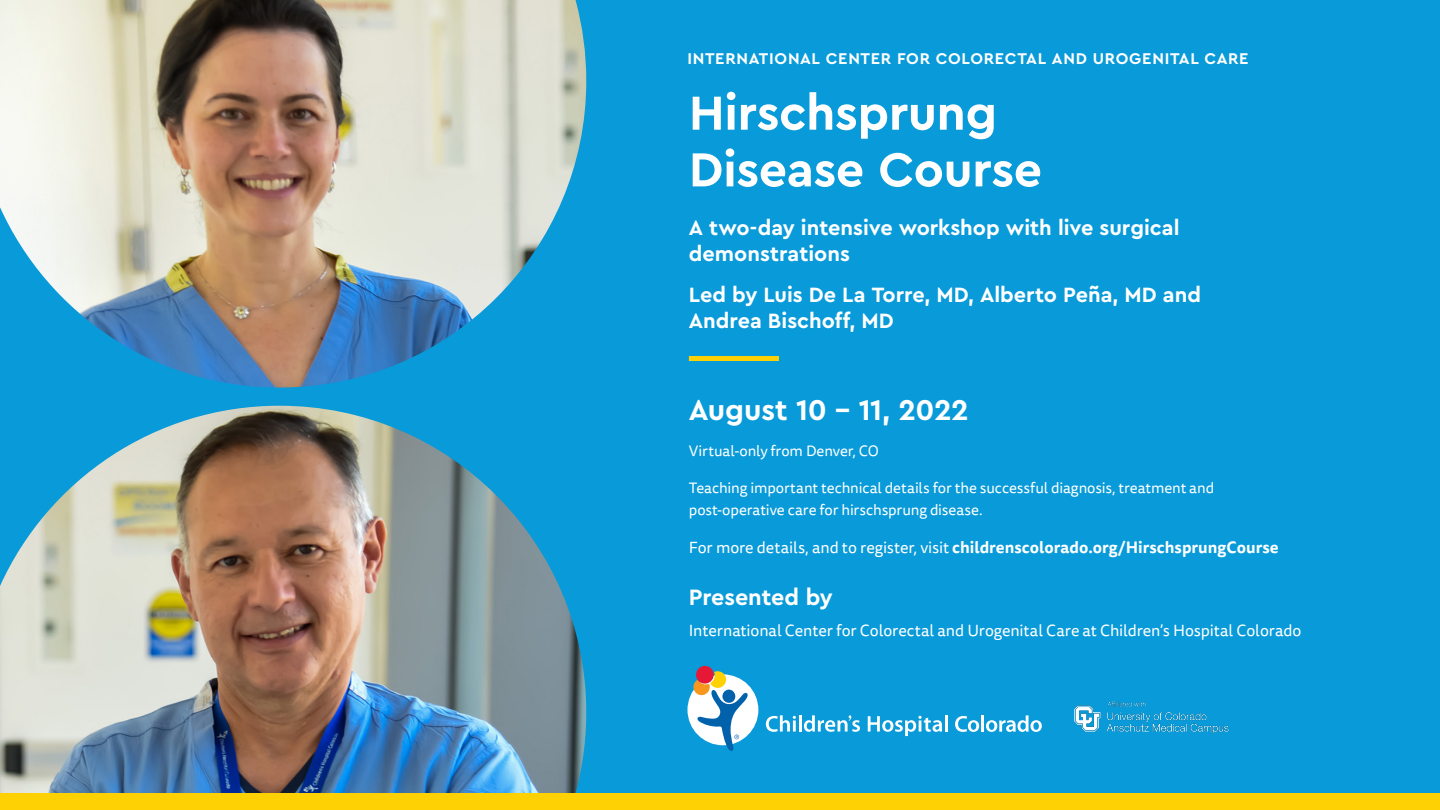
<style>
.page{position:relative;width:1440px;height:810px;background:#089ad9}
.page>*{position:absolute;margin:0;border:0;box-sizing:border-box;transform-origin:0 0}
.Large_Header{font:700 50px/56.8px "Cera PRO";letter-spacing:-.005em;color:#fff}
.Medium_Header{font:700 30px "Cera PRO";letter-spacing:-.015em;color:#fff}
.Second_Level_Header{font:700 23.25px "Cera PRO";letter-spacing:-.005em;color:#fff}
.Second_Level_Header-2{font:700 21.62px/26px "Cera PRO";color:#fff}
.Eyebrow{font:700 16.25px "Cera PRO";letter-spacing:.04em;color:#fff}
.Body_Copy_-_White{font:16.12px "Tisa Sans Pro";letter-spacing:-.005em;color:#fff}
.Body_Copy_-_White-2{font:700 16.12px "Tisa Sans Pro";color:#fff}
.Body_Copy_-_White-3{font:15px/21.6px "Tisa Sans Pro";letter-spacing:-.005em;color:#fff}
.s1{font-weight:400}
</style>
<div class="page">
<img style="left:0;top:0;width:586px;height:388px">
<img style="left:0;top:406px;width:586px;height:387px">
<div style="left:0;top:793px;width:1440px;height:17px;background:#fed105"></div>
<div style="left:689px;top:356px;width:90px;height:5px;background:#fed105"></div>
<img style="left:1074px;top:701px;width:155px;height:33px">
<div style="left:688px;top:674px;width:70px;height:71px;background:#fff;border-radius:50%"></div>
<svg style="left:766px;top:715px;width:30px;height:17px"></svg>
<hr style="left:799px;top:715px;width:3px;height:17px;background:#fff">
<svg style="left:804px;top:715px;width:56px;height:17px"></svg>
<svg style="left:868px;top:715px;width:79px;height:21px"></svg>
<svg style="left:955px;top:716px;width:24px;height:16px"></svg>
<hr style="left:981px;top:715px;width:3px;height:17px;background:#fff">
<svg style="left:986px;top:715px;width:56px;height:17px"></svg>
<svg style="left:693px;top:666px;width:55px;height:85px"></svg>
<p class="Eyebrow" style="left:688px;top:48px;width:563px">INTERNATIONAL CENTER FOR COLORECTAL AND UROGENITAL CARE</p>
<p class="Large_Header" style="left:689px;top:82px;width:355px">Hirschsprung<br>Disease Course</p>
<p class="Second_Level_Header-2" style="left:689px;top:214px;width:492px">A two-day intensive workshop with live surgical demonstrations</p>
<p class="Second_Level_Header-2" style="left:689px;top:281px;width:514px">Led by Luis De La Torre, MD, Alberto Peña, MD and<br>Andrea Bischoff, MD</p>
<p class="Medium_Header" style="left:689px;top:390px;width:281px">August 10 - 11, 2022</p>
<p class="Body_Copy_-_White-3" style="left:689px;top:441px;width:192px">Virtual-only from Denver, CO</p>
<p class="Body_Copy_-_White-3" style="left:689px;top:477px;width:527px">Teaching important technical details for the successful diagnosis, treatment and post-operative care for hirschsprung disease.</p>
<p class="Body_Copy_-_White-2" style="left:689px;top:535px;width:591px"><span class="s1">For more details, and to register, visit</span> childrenscolorado.org/HirschsprungCourse</p>
<p class="Second_Level_Header" style="left:689px;top:582px;width:146px">Presented by</p>
<p class="Body_Copy_-_White" style="left:689px;top:620px;width:614px">International Center for Colorectal and Urogenital Care at Children’s Hospital Colorado</p>
</div>
